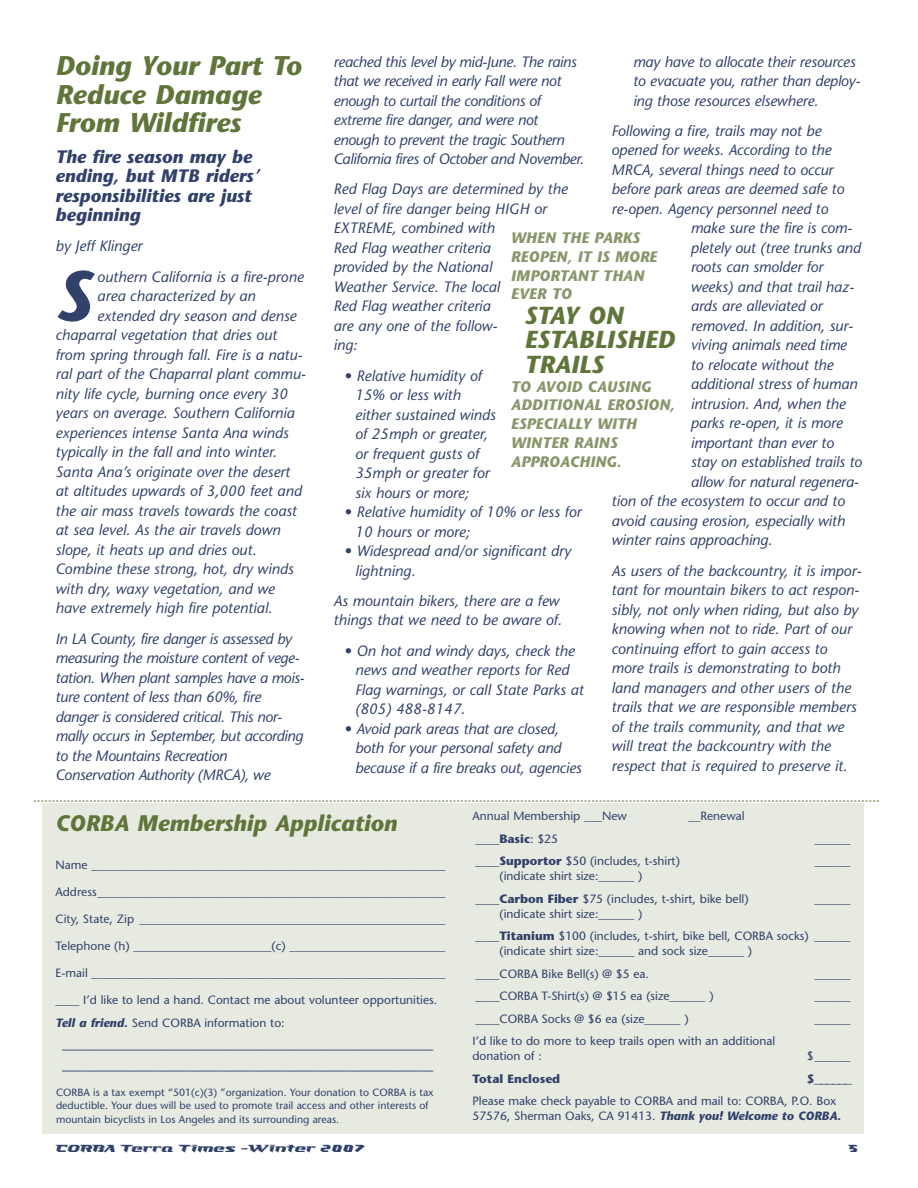
<style>
.page{position:relative;width:918px;height:1188px;background:#fff}
.page>*{position:absolute;margin:0;border:0;box-sizing:border-box;transform-origin:0 0}
.t1{font:italic 700 70.65px "Stone Sans";color:#31416a}
.t2{font:italic 700 27px/28.5px "Stone Sans";color:#60753a}
.t3{font:italic 700 24.6px/24.6px "Stone Sans";color:#60753a}
.t4{font:italic 700 22.5px "Stone Sans";color:#60753a}
.t5{font:italic 700 18px/19.5px "Stone Sans";color:#31416a}
.t6{font:16.5px/21px "Stone Sans";color:#31416a}
.t7{font:italic 700 15.15px/18.8px "Stone Sans";color:#88976b}
.t8{font:italic 15px/19.5px "Stone Sans";color:#31416a}
.t9{font:italic 15px/19.5px "Stone Sans";letter-spacing:-.025em;color:#31416a}
.t10{font:12px/22.5px "Stone Sans";color:#31416a}
.t11{font:700 12px "Armageddon";color:#31416a}
.t12{font:700 12px "Stone Sans";color:#31416a}
.t13{font:12px "Courier";color:#31416a}
.t14{font:10.5px/13.5px "Stone Sans";color:#31416a}
.s1{font-weight:700;font-style:italic}
.s2{font-weight:700}
.s3{font-family:"Stone Sans";font-weight:700}
</style>
<div class="page">
<div style="left:42px;top:803px;width:822px;height:331px;background:#e7eae1"></div>
<svg style="left:34px;top:801px;width:845px;height:1px"></svg>
<h2 class="t2" style="left:56px;top:55px;width:248px">Doing Your Part To<br>Reduce Damage<br>From Wildfires</h2>
<p class="t5" style="left:56px;top:149px;width:205px">The fire season may be ending, but MTB riders’ responsibilities are just beginning</p>
<p class="t8" style="left:56px;top:238px;width:88px">by Jeff Klinger</p>
<h1 class="t1" style="left:56px;top:269px;width:37px">S</h1>
<p class="t8" style="left:97px;top:268px;width:208px">outhern California is a fire-prone</p>
<p class="t8" style="left:97px;top:288px;width:160px">area characterized by an</p>
<p class="t8" style="left:97px;top:307px;width:201px">extended dry season and dense</p>
<p class="t8" style="left:55px;top:327px;width:223px">chaparral vegetation that dries out</p>
<p class="t8" style="left:55px;top:346px;width:249px">from spring through fall. Fire is a natu-</p>
<p class="t8" style="left:55px;top:366px;width:252px">ral part of the Chaparral plant commu-</p>
<p class="t8" style="left:55px;top:385px;width:234px">nity life cycle, burning once every 30</p>
<p class="t8" style="left:55px;top:405px;width:241px">years on average. Southern California</p>
<p class="t8" style="left:55px;top:424px;width:235px">experiences intense Santa Ana winds</p>
<p class="t8" style="left:55px;top:444px;width:223px">typically in the fall and into winter.</p>
<p class="t8" style="left:55px;top:463px;width:236px">Santa Ana’s originate over the desert</p>
<p class="t8" style="left:55px;top:483px;width:248px">at altitudes upwards of 3,000 feet and</p>
<p class="t8" style="left:55px;top:502px;width:243px">the air mass travels towards the coast</p>
<p class="t8" style="left:55px;top:522px;width:227px">at sea level. As the air travels down</p>
<p class="t8" style="left:55px;top:541px;width:203px">slope, it heats up and dries out.</p>
<p class="t8" style="left:55px;top:561px;width:240px">Combine these strong, hot, dry winds</p>
<p class="t8" style="left:55px;top:580px;width:221px">with dry, waxy vegetation, and we</p>
<p class="t8" style="left:55px;top:600px;width:218px">have extremely high fire potential.</p>
<p class="t9" style="left:55px;top:630px;width:251px">In LA County, fire danger is assessed by measuring the moisture content of vege&shy;tation. When plant samples have a mois&shy;ture content of less than 60%, fire danger is considered critical. This nor&shy;mally occurs in September, but according to the Mountains Recreation Conservation Authority (MRCA), we</p>
<p class="t8" style="left:633px;top:53px;width:229px">may have to allocate their resources to evacuate you, rather than deploy&shy;ing those resources elsewhere.</p>
<p class="t8" style="left:611px;top:122px;width:211px">Following a fire, trails may not be</p>
<p class="t8" style="left:611px;top:142px;width:221px">opened for weeks. According to the</p>
<p class="t8" style="left:611px;top:161px;width:223px">MRCA, several things need to occur</p>
<p class="t8" style="left:611px;top:181px;width:234px">before park areas are deemed safe to</p>
<p class="t8" style="left:611px;top:200px;width:218px">re-open. Agency personnel need to</p>
<p class="t8" style="left:691px;top:220px;width:163px">make sure the fire is com-</p>
<p class="t8" style="left:691px;top:239px;width:172px">pletely out (tree trunks and</p>
<p class="t8" style="left:691px;top:259px;width:134px">roots can smolder for</p>
<p class="t8" style="left:691px;top:278px;width:165px">weeks) and that trail haz-</p>
<p class="t8" style="left:691px;top:298px;width:133px">ards are alleviated or</p>
<p class="t8" style="left:691px;top:317px;width:164px">removed. In addition, sur-</p>
<p class="t8" style="left:691px;top:337px;width:158px">viving animals need time</p>
<p class="t8" style="left:691px;top:356px;width:144px">to relocate without the</p>
<p class="t8" style="left:691px;top:376px;width:168px">additional stress of human</p>
<p class="t8" style="left:691px;top:395px;width:156px">intrusion. And, when the</p>
<p class="t8" style="left:691px;top:415px;width:154px">parks re-open, it is more</p>
<p class="t8" style="left:691px;top:434px;width:145px">important than ever to</p>
<p class="t8" style="left:691px;top:454px;width:173px">stay on established trails to</p>
<p class="t8" style="left:691px;top:473px;width:170px">allow for natural regenera-</p>
<p class="t8" style="left:611px;top:493px;width:235px">tion of the ecosystem to occur and to</p>
<p class="t8" style="left:611px;top:512px;width:235px">avoid causing erosion, especially with</p>
<p class="t8" style="left:611px;top:532px;width:162px">winter rains approaching.</p>
<p class="t8" style="left:611px;top:562px;width:251px">As users of the backcountry, it is impor&shy;tant for mountain bikers to act respon&shy;sibly, not only when riding, but also by knowing when not to ride. Part of our continuing effort to gain access to more trails is demonstrating to both land managers and other users of the trails that we are responsible members of the trails community, and that we will treat the backcountry with the respect that is required to preserve it.</p>
<p class="t9" style="left:333px;top:53px;width:252px">reached this level by mid-June. The rains that we received in early Fall were not enough to curtail the conditions of extreme fire danger, and were not enough to prevent the tragic Southern California fires of October and November.</p>
<p class="t8" style="left:333px;top:181px;width:236px">Red Flag Days are determined by the level of fire danger being HIGH or<br>EXTREME, combined with<br>Red Flag weather criteria<br>provided by the National<br>Weather Service. The local<br>Red Flag weather criteria<br>are any one of the follow-<br>ing:</p>
<p class="t8" style="left:355px;top:367px;width:142px;text-indent:-11px">• Relative humidity of<br>15% or less with either sustained winds of 25mph or greater, or frequent gusts of<br>35mph or greater for six hours or more;</p>
<p class="t8" style="left:355px;top:504px;width:228px;text-indent:-11px">• Relative humidity of 10% or less for<br>10 hours or more;</p>
<p class="t8" style="left:355px;top:543px;width:218px;text-indent:-11px">• Widespread and/or significant dry lightning.</p>
<p class="t8" style="left:333px;top:593px;width:230px">As mountain bikers, there are a few things that we need to be aware of.</p>
<p class="t8" style="left:355px;top:642px;width:230px;text-indent:-11px">• On hot and windy days, check the news and weather reports for Red<br>Flag warnings, or call State Parks at (805) 488-8147.</p>
<p class="t8" style="left:355px;top:720px;width:228px;text-indent:-11px">• Avoid park areas that are closed, both for your personal safety and because if a fire breaks out, agencies</p>
<p class="t7" style="left:511px;top:230px;width:148px">WHEN THE PARKS<br>REOPEN, IT IS MORE<br>IMPORTANT THAN<br>EVER TO</p>
<h3 class="t3" style="left:524px;top:306px;width:152px">STAY ON<br>ESTABLISHED<br>TRAILS</h3>
<p class="t7" style="left:511px;top:379px;width:166px">TO AVOID CAUSING<br>ADDITIONAL EROSION,<br>ESPECIALLY WITH<br>WINTER RAINS<br>APPROACHING.</p>
<h3 class="t4" style="left:56px;top:815px;width:343px">CORBA Membership Application</h3>
<p class="t10" style="left:56px;top:855px;width:391px">Name ___________________________________________________________</p>
<p class="t10" style="left:56px;top:882px;width:391px">Address__________________________________________________________</p>
<p class="t10" style="left:56px;top:909px;width:391px">City, State, Zip ___________________________________________________</p>
<p class="t10" style="left:56px;top:936px;width:391px">Telephone (h) _______________________(c) __________________________</p>
<p class="t10" style="left:56px;top:963px;width:391px">E-mail ___________________________________________________________</p>
<p class="t10" style="left:56px;top:990px;width:383px">____ I’d like to lend a hand. Contact me about volunteer opportunities.<br><span class="s1">Tell a friend.</span> Send CORBA information to:</p>
<p class="t6" style="left:62px;top:1033px;width:373px">_____________________________________________ _____________________________________________</p>
<p class="t14" style="left:56px;top:1087px;width:379px">CORBA is a tax exempt “501(c)(3) ”organization. Your donation to CORBA is tax deductible. Your dues will be used to promote trail access and other interests of mountain bicyclists in Los Angeles and its surrounding areas.</p>
<p class="t10" style="left:472px;top:806px;width:156px">Annual Membership ___New</p>
<p class="t10" style="left:688px;top:806px;width:58px">__Renewal</p>
<p class="t10" style="left:476px;top:829px;width:84px">____<span class="s2">Basic</span>: $25</p>
<p class="t10" style="left:814px;top:829px;width:37px">______</p>
<p class="t10" style="left:476px;top:851px;width:206px">____<span class="s2">Supportor</span> $50 (includes, t-shirt)</p>
<p class="t10" style="left:814px;top:851px;width:37px">______</p>
<p class="t10" style="left:476px;top:866px;width:275px;text-indent:24px">(indicate shirt size:______ )<br>____<span class="s2">Carbon Fiber</span> $75 (includes, t-shirt, bike bell)</p>
<p class="t10" style="left:814px;top:889px;width:37px">______</p>
<p class="t10" style="left:476px;top:904px;width:376px;text-indent:24px">(indicate shirt size:______ )<br>____<span class="s2">Titanium</span> $100 (includes, t-shirt, bike bell, CORBA socks) ______</p>
<p class="t10" style="left:476px;top:941px;width:278px;text-indent:24px">(indicate shirt size:______ and sock size______ ) ____CORBA Bike Bell(s) @ $5 ea.</p>
<p class="t10" style="left:814px;top:964px;width:37px">______</p>
<p class="t10" style="left:476px;top:986px;width:240px">____CORBA T-Shirt(s) @ $15 ea (size______ )</p>
<p class="t10" style="left:814px;top:986px;width:37px">______</p>
<p class="t10" style="left:476px;top:1009px;width:215px">____CORBA Socks @ $6 ea (size______ )</p>
<p class="t10" style="left:814px;top:1009px;width:37px">______</p>
<p class="t10" style="left:472px;top:1035px;width:304px;line-height:15px">I’d like to do more to keep trails open with an additional donation of :</p>
<p class="t10" style="left:807px;top:1046px;width:45px">$______</p>
<p class="t12" style="left:472px;top:1074px;width:89px">Total Enclosed</p>
<p class="t13" style="left:807px;top:1075px;width:46px"><span class="s3">$</span>______</p>
<p class="t10" style="left:472px;top:1094px;width:370px;line-height:15px">Please make check payable to CORBA and mail to: CORBA, P.O. Box<br>57576, Sherman Oaks, CA 91413. <span class="s1">Thank you! Welcome to CORBA.</span></p>
<p class="t11" style="left:56px;top:1141px;width:311px">CORBA Terra Times –Winter 2007</p>
<p class="t11" style="left:847px;top:1141px;width:13px">5</p>
</div>
